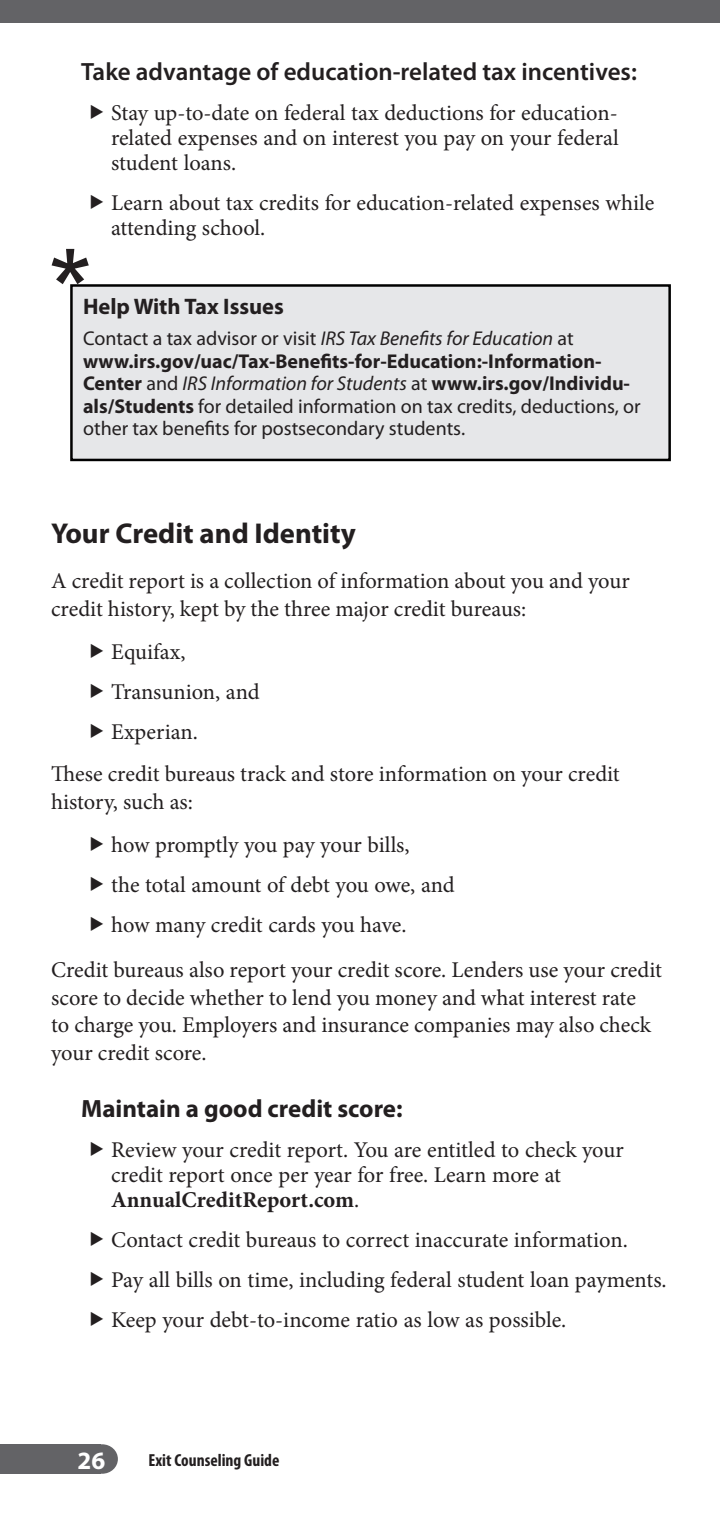
<style>
.page{position:relative;width:720px;height:1530px;background:#fff}
.page>*{position:absolute;margin:0;border:0;box-sizing:border-box;transform-origin:0 0}
.New_Heading_1{font:700 28.75px "Myriad Pro";color:#231f20}
.New_Heading_2{font:600 25px "Myriad Pro";color:#231f20}
.New_Heading_2-2{font:700 25px "Myriad Pro";color:#231f20}
.t1{font:700 25px "Myriad Pro";color:#fff}
.New_List_Level_1_Bul{font:22.5px/25px "Minion Pro";letter-spacing:-.005em;color:#231f20}
.Body_Text__ID{font:22.5px/27.5px "Minion Pro";letter-spacing:-.005em;color:#231f20}
.Insert_Boxed_Head__I{font:700 22.5px "Myriad Pro";color:#231f20}
.Insert_Boxed_Text__I{font:20px/22.5px "Myriad Pro";color:#231f20}
.t2{font:700 condensed 17.5px "Myriad Pro";color:#231f20}
.s1{font-style:italic}
.s2{font-weight:700}
</style>
<div class="page">
<div style="left:0;top:1444px;width:101px;height:30px;background:#636366"></div>
<div style="left:87px;top:1444px;width:31px;height:30px;background:#636366;border-radius:50%"></div>
<div style="left:0;top:0;width:720px;height:22px;background:#636366"></div>
<div style="left:70px;top:284px;width:601px;height:177px;background:#e6e7e9;border:2px solid #000"></div>
<svg style="left:52px;top:249px;width:37px;height:35px"></svg>
<p class="New_Heading_2" style="left:81px;top:56px;width:557px">Take advantage of education-related tax incentives:</p>
<p class="New_List_Level_1_Bul" style="left:111px;top:101px;width:509px;text-align:justify">Stay up-to-date on federal tax deductions for education&shy;related expenses and on interest you pay on your federal student loans.</p>
<p class="New_List_Level_1_Bul" style="left:111px;top:191px;width:545px">Learn about tax credits for education-related expenses while attending school.</p>
<p class="Insert_Boxed_Head__I" style="left:83px;top:291px;width:202px">Help With Tax Issues</p>
<p class="Insert_Boxed_Text__I" style="left:83px;top:327px;width:559px">Contact a tax advisor or visit <span class="s1">IRS Tax Benefits for Education</span> at <span class="s2">www.irs.gov/uac/Tax-Benefits-for-Education:-Information-Center</span> and <span class="s1">IRS Information for Students</span> at <span class="s2">www.irs.gov/Individu&shy;als/Students</span> for detailed information on tax credits, deductions, or other tax benefits for postsecondary students.</p>
<p class="New_Heading_1" style="left:51px;top:514px;width:306px">Your Credit and Identity</p>
<p class="Body_Text__ID" style="left:51px;top:567px;width:580px">A credit report is a collection of information about you and your credit history, kept by the three major credit bureaus:</p>
<p class="New_List_Level_1_Bul" style="left:111px;top:639px;width:76px">Equifax,</p>
<p class="New_List_Level_1_Bul" style="left:111px;top:679px;width:150px">Transunion, and</p>
<p class="New_List_Level_1_Bul" style="left:111px;top:719px;width:88px">Experian.</p>
<p class="Body_Text__ID" style="left:51px;top:760px;width:570px">These credit bureaus track and store information on your credit history, such as:</p>
<p class="New_List_Level_1_Bul" style="left:111px;top:832px;width:300px">how promptly you pay your bills,</p>
<p class="New_List_Level_1_Bul" style="left:111px;top:872px;width:345px">the total amount of debt you owe, and</p>
<p class="New_List_Level_1_Bul" style="left:111px;top:912px;width:297px">how many credit cards you have.</p>
<p class="New_List_Level_1_Bul" style="left:51px;top:956px;width:613px;line-height:27.5px">Credit bureaus also report your credit score. Lenders use your credit score to decide whether to lend you money and what interest rate<br>to charge you. Employers and insurance companies may also check your credit score.</p>
<p class="New_Heading_2-2" style="left:81px;top:1092px;width:323px">Maintain a good credit score:</p>
<p class="New_List_Level_1_Bul" style="left:111px;top:1138px;width:514px">Review your credit report. You are entitled to check your credit report once per year for free. Learn more at<br><span class="s2">AnnualCreditReport.com</span>.</p>
<p class="New_List_Level_1_Bul" style="left:111px;top:1228px;width:518px">Contact credit bureaus to correct inaccurate information.</p>
<p class="New_List_Level_1_Bul" style="left:111px;top:1268px;width:557px">Pay all bills on time, including federal student loan payments.</p>
<p class="New_List_Level_1_Bul" style="left:111px;top:1308px;width:457px">Keep your debt-to-income ratio as low as possible.</p>
<p class="t1" style="left:78px;top:1444px;width:29px">26</p>
<p class="t2" style="left:148px;top:1449px;width:132px">Exit Counseling Guide</p>
</div>
